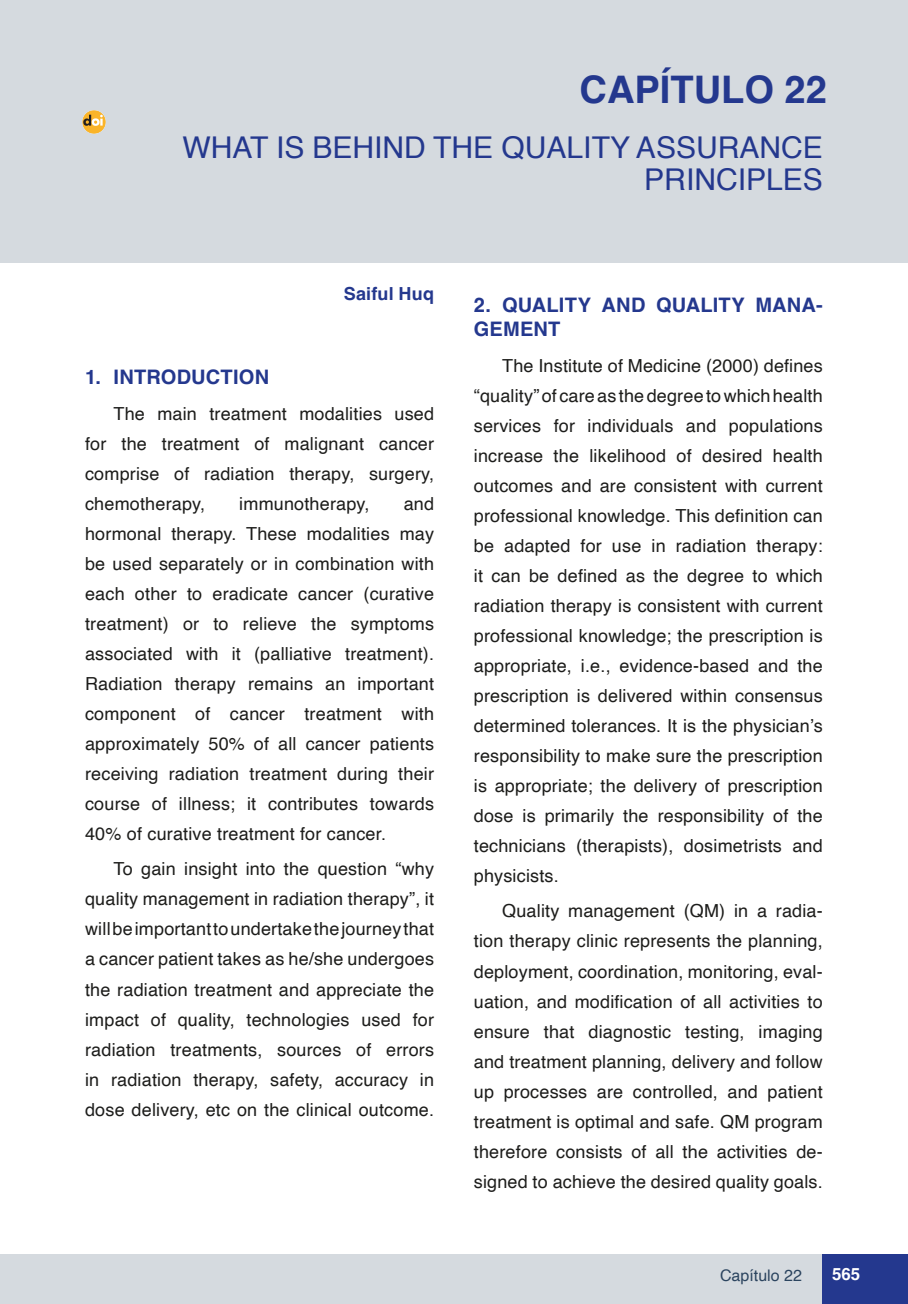
<style>
.page{position:relative;width:908px;height:1304px;background:#fff}
.page>*{position:absolute;margin:0;border:0;box-sizing:border-box;transform-origin:0 0}
.t1{font:700 38px "Helvetica";color:#24388e}
.t2{font:30px/32px "Helvetica";color:#24388e;text-align:right}
.t3{font:700 20px/24px "Helvetica";letter-spacing:.01em;color:#24388e}
.t4{font:18px/30px "Helvetica";letter-spacing:.01em;color:#1d1d1b;text-align:justify}
.t5{font:700 18px "Helvetica";letter-spacing:.01em;color:#24388e}
.t6{font:700 16.8px "Helvetica";color:#fff}
.t7{font:16px "Helvetica";color:#2b445f}
</style>
<div class="page">
<div style="left:0;top:1254px;width:907px;height:50px;background:#d5dadf"></div>
<div style="left:822px;top:1254px;width:85px;height:50px;background:#24388e"></div>
<div style="left:0;top:0;width:907px;height:263px;background:#d5dadf"></div>
<img style="left:83px;top:110px;width:23px;height:23px">
<h1 class="t1" style="left:579px;top:67px;width:249px">CAPÍTULO 22</h1>
<h2 class="t2" style="left:182px;top:132px;width:641px">WHAT IS BEHIND THE QUALITY ASSURANCE<br>PRINCIPLES</h2>
<p class="t5" style="left:343px;top:283px;width:92px">Saiful Huq</p>
<p class="t3" style="left:85px;top:367px;width:185px">1. INTRODUCTION</p>
<p class="t4" style="left:85px;top:399px;width:350px;text-indent:28px">The main treatment modalities used for the treatment of malignant cancer comprise of radiation therapy, surgery, chemotherapy,</p>
<p class="t4" style="left:85px;top:489px;width:350px;text-indent:318px">and hormonal therapy. These modalities may be used separately or in combination with each other to eradicate cancer (curative treatment) or to relieve the symptoms associated with it (palliative treatment).<br>Radiation therapy remains an important component of cancer treatment with approximately 50% of all cancer patients receiving radiation treatment during their course of illness; it contributes towards 40% of curative treatment for cancer.</p>
<p class="t4" style="left:85px;top:855px;width:350px;text-indent:28px">To gain insight into the question “why quality management in radiation therapy”, it will be important to undertake the journey that a cancer patient takes as he/she undergoes the radiation treatment and appreciate the impact of quality, technologies used for radiation treatments, sources of errors in radiation therapy, safety, accuracy in dose delivery, etc on the clinical outcome.</p>
<p class="t4" style="left:239px;top:489px;width:132px">immunotherapy,</p>
<p class="t3" style="left:473px;top:295px;width:350px">2. QUALITY AND QUALITY MANA-<br>GEMENT</p>
<p class="t4" style="left:473px;top:351px;width:350px;text-indent:28px">The Institute of Medicine (2000) defines “quality” of care as the degree to which health services for individuals and populations increase the likelihood of desired health outcomes and are consistent with current professional knowledge. This definition can be adapted for use in radiation therapy: it can be defined as the degree to which radiation therapy is consistent with current professional knowledge; the prescription is appropriate, i.e., evidence-based and the prescription is delivered within consensus determined tolerances. It is the physician’s responsibility to make sure the prescription is appropriate; the delivery of prescription dose is primarily the responsibility of the technicians (therapists), dosimetrists and physicists.</p>
<p class="t4" style="left:473px;top:897px;width:350px;text-indent:28px">Quality management (QM) in a radia&shy;tion therapy clinic represents the planning, deployment, coordination, monitoring, eval&shy;uation, and modification of all activities to ensure that diagnostic testing, imaging and treatment planning, delivery and follow up processes are controlled, and patient treatment is optimal and safe. QM program therefore consists of all the activities de&shy;signed to achieve the desired quality goals.</p>
<p class="t7" style="left:719px;top:1263px;width:83px">Capítulo 22</p>
<p class="t6" style="left:831px;top:1264px;width:30px">565</p>
</div>
